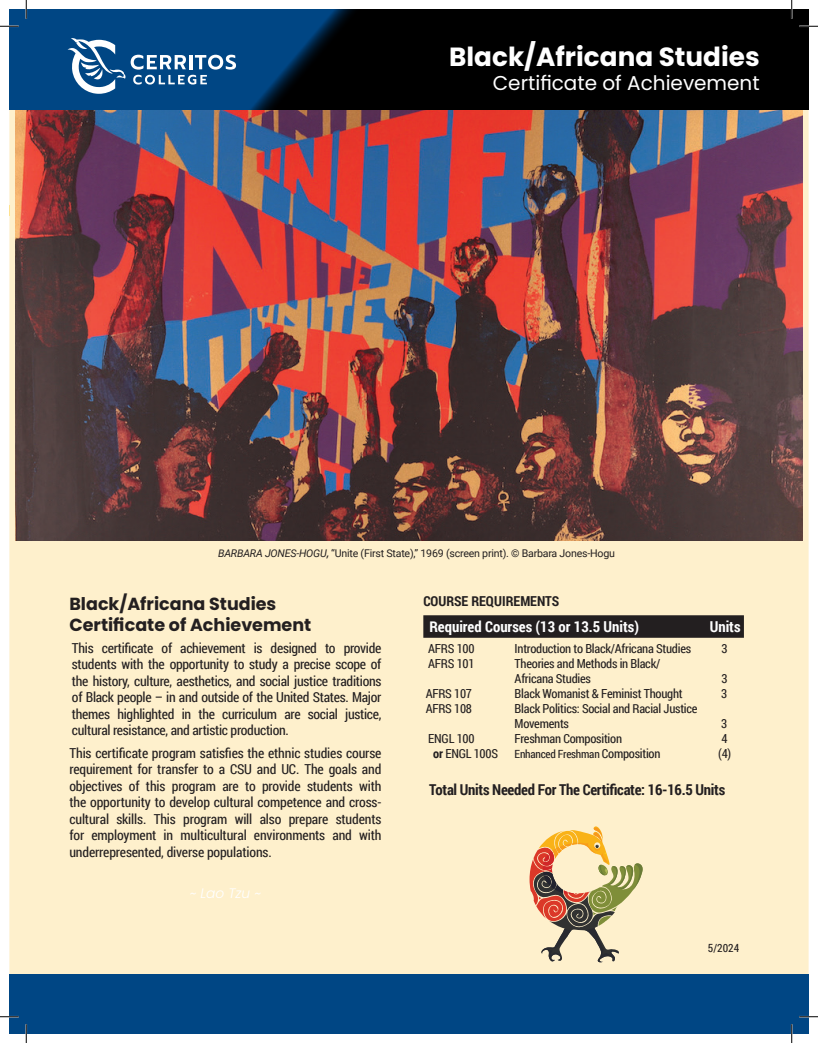
<style>
.page{position:relative;width:818px;height:1043px;background:#fff}
.page>*{position:absolute;margin:0;border:0;box-sizing:border-box;transform-origin:0 0}
.t1{font:700 26.25px "Poppins";color:#fff}
.t2{font:20px "Poppins";color:#fff}
.t3{font:700 17.5px/21px "Poppins";color:#231f20}
.inside_courese_new{font:700 15px "Roboto Condensed";letter-spacing:-.02em;color:#231f20}
.t4{font:700 15px "Roboto Condensed";color:#fff}
.t5{font:13.75px/16.5px "Roboto Condensed";letter-spacing:-.02em;color:#231f20;text-align:justify}
.t6{font:700 13.75px "Roboto Condensed";color:#231f20}
.t7{font:italic 300 13.75px "Poppins";color:#fff}
.inside_courese_new-2{font:12.5px/15px "Roboto Condensed";letter-spacing:-.02em;color:#231f20}
.inside_courese_new-3{font:11.25px "Roboto Condensed";letter-spacing:-.02em;color:#231f20}
.t8{font:10.62px "Roboto";letter-spacing:-.02em;color:#231f20}
.s1{font-style:italic}
.s2{font-family:"Poppins";font-weight:500}
.s3{font-weight:700}
.s4{font-size:12.5px}
</style>
<div class="page">
<div style="left:9px;top:110px;width:799px;height:863px;background:#fef0cc"></div>
<div style="left:9px;top:114px;width:799px;height:815px;background:#fef0cc"></div>
<svg style="left:604px;top:169px;width:199px;height:469px"></svg>
<svg style="left:649px;top:627px;width:154px;height:11px"></svg>
<div style="left:9px;top:9px;width:799px;height:101px;background:#000"></div>
<div style="left:423px;top:615px;width:320px;height:22px;background:#231f20"></div>
<div style="left:9px;top:973px;width:799px;height:60px;background:#004684"></div>
<svg style="left:529px;top:826px;width:113px;height:136px"></svg>
<img style="left:16px;top:110px;width:786px;height:430px">
<svg style="left:9px;top:9px;width:345px;height:101px;fill:#004684"></svg>
<svg style="left:68px;top:38px;width:168px;height:56px;background:#376e9e"></svg>
<svg style="left:0;top:25px;width:19px;height:2px"></svg>
<svg style="left:799px;top:25px;width:19px;height:2px"></svg>
<svg style="left:0;top:1015px;width:19px;height:2px"></svg>
<svg style="left:799px;top:1015px;width:19px;height:2px"></svg>
<svg style="left:25px;top:0;width:2px;height:19px"></svg>
<svg style="left:25px;top:1024px;width:2px;height:18px"></svg>
<svg style="left:790px;top:0;width:2px;height:19px"></svg>
<svg style="left:790px;top:1024px;width:2px;height:18px"></svg>
<p class="t1" style="left:449px;top:41px;width:312px">Black/Africana Studies</p>
<p class="t2" style="left:493px;top:71px;width:268px">Certificate of Achievement</p>
<p class="t8" style="left:218px;top:546px;width:398px"><span class="s1">BARBARA JONES-HOGU</span><span class="s2">,</span> “Unite (First State),” 1969 (screen print). © Barbara Jones-Hogu</p>
<p class="t3" style="left:69px;top:593px;width:243px">Black/Africana Studies<br>Certificate of Achievement</p>
<p class="t5" style="left:72px;top:639px;width:311px">This certificate of achievement is designed to provide students with the opportunity to study a precise scope of the history, culture, aesthetics, and social justice traditions of Black people – in and outside of the United States. Major themes highlighted in the curriculum are social justice, cultural resistance, and artistic production.</p>
<p class="t5" style="left:69px;top:744px;width:313px">This certificate program satisfies the ethnic studies course requirement for transfer to a CSU and UC. The goals and objectives of this program are to provide students with the opportunity to develop cultural competence and cross&shy;cultural skills. This program will also prepare students for employment in multicultural environments and with underrepresented, diverse populations.</p>
<p class="t7" style="left:190px;top:885px;width:73px">~ Lao Tzu ~</p>
<p class="t6" style="left:423px;top:591px;width:137px">COURSE REQUIREMENTS</p>
<p class="t4" style="left:429px;top:616px;width:211px">Required Courses (13 or 13.5 Units)</p>
<p class="t4" style="left:709px;top:616px;width:32px">Units</p>
<p class="inside_courese_new-2" style="left:428px;top:640px;width:48px">AFRS 100</p>
<p class="inside_courese_new-2" style="left:514px;top:640px;width:178px">Introduction to Black/Africana Studies</p>
<p class="inside_courese_new-2" style="left:721px;top:640px;width:8px">3</p>
<p class="inside_courese_new-2" style="left:428px;top:655px;width:48px">AFRS 101</p>
<p class="inside_courese_new-2" style="left:514px;top:655px;width:147px">Theories and Methods in Black/<br>Africana Studies</p>
<p class="inside_courese_new-2" style="left:721px;top:670px;width:8px">3</p>
<p class="inside_courese_new-2" style="left:426px;top:685px;width:48px">AFRS 107</p>
<p class="inside_courese_new-2" style="left:514px;top:685px;width:169px">Black Womanist &amp; Feminist Thought</p>
<p class="inside_courese_new-2" style="left:721px;top:685px;width:8px">3</p>
<p class="inside_courese_new-2" style="left:426px;top:700px;width:48px">AFRS 108</p>
<p class="inside_courese_new-2" style="left:514px;top:700px;width:184px">Black Politics: Social and Racial Justice<br>Movements</p>
<p class="inside_courese_new-2" style="left:721px;top:715px;width:8px">3</p>
<p class="inside_courese_new-2" style="left:428px;top:730px;width:48px">ENGL 100</p>
<p class="inside_courese_new-2" style="left:514px;top:730px;width:109px">Freshman Composition</p>
<p class="inside_courese_new-2" style="left:721px;top:730px;width:8px">4</p>
<p class="inside_courese_new-2" style="left:433px;top:745px;width:66px"><span class="s3">or</span> ENGL 100S</p>
<p class="inside_courese_new-3" style="left:514px;top:746px;width:147px">Enhanced Freshman <span class="s4">Composition</span></p>
<p class="inside_courese_new-2" style="left:718px;top:745px;width:14px">(4)</p>
<p class="inside_courese_new" style="left:429px;top:779px;width:297px">Total Units Needed For The Certificate: 16-16.5 Units</p>
<p class="inside_courese_new-3" style="left:708px;top:940px;width:33px">5/2024</p>
</div>
